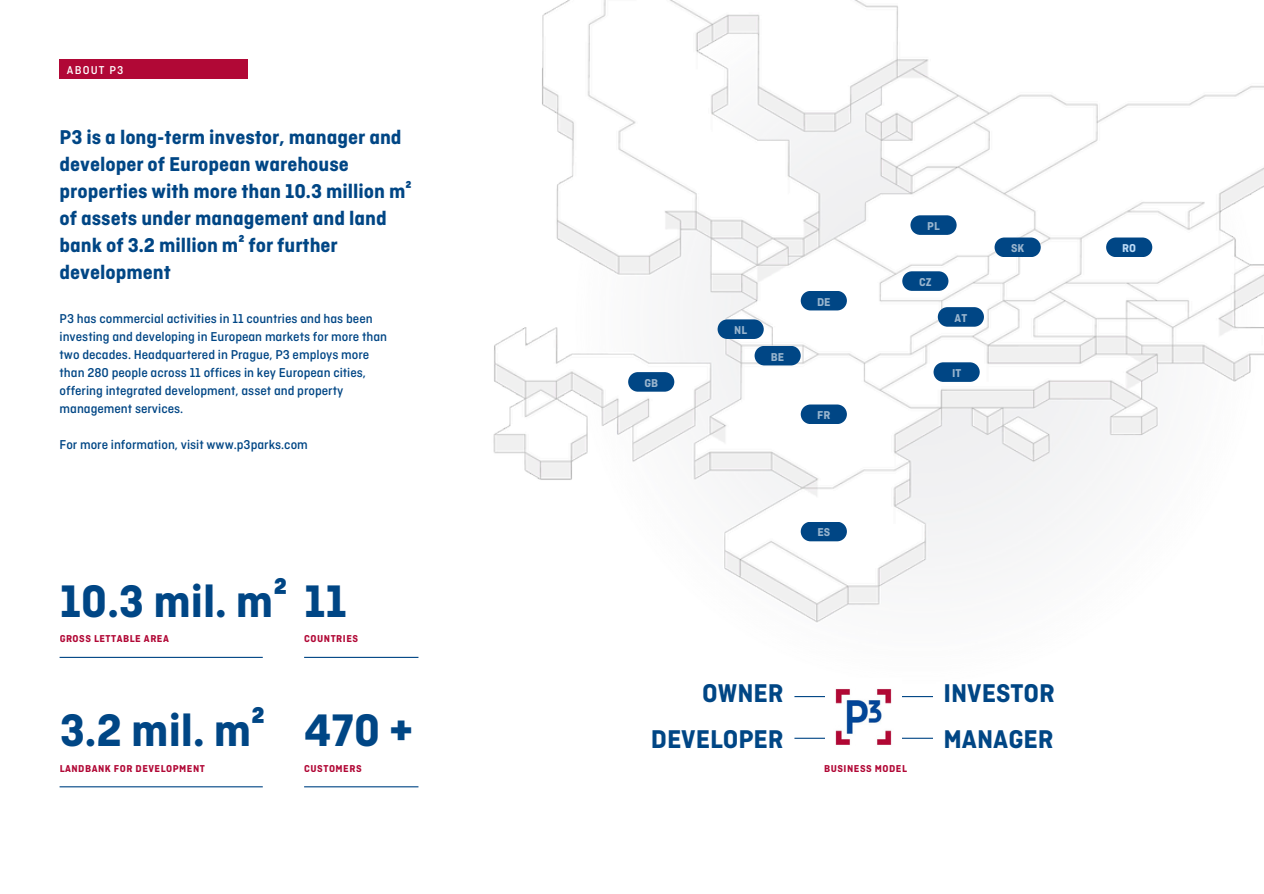
<style>
.page{position:relative;width:1264px;height:894px;background:#fff}
.page>*{position:absolute;margin:0;border:0;box-sizing:border-box;transform-origin:0 0}
.t1{font:700 48px "Ciutadella";color:#004685}
.t2{font:700 27px "Ciutadella";color:#004685}
.t3{font:700 21px/27px "Ciutadella";color:#004685}
.t4{font:500 13.5px/18px "Ciutadella";color:#004685}
.t5{font:700 12px "Ciutadella";color:#99b5ce}
.t6{font:500 12px "Ciutadella";letter-spacing:.1em;color:#fff}
.t7{font:700 12px "Ciutadella";color:#bcdbf7}
.t8{font:700 10.5px "Ciutadella";letter-spacing:.05em;color:#b10836}
</style>
<div class="page">
<div style="left:60px;top:60px;width:188px;height:19px;background:#b10836"></div>
<hr style="left:60px;top:656px;width:203px;height:1px;background:#004685">
<hr style="left:304px;top:656px;width:114px;height:1px;background:#004685">
<hr style="left:60px;top:786px;width:203px;height:1px;background:#004685">
<hr style="left:304px;top:786px;width:114px;height:1px;background:#004685">
<img style="left:493px;top:0;width:770px;height:623px">
<div style="left:910px;top:215px;width:46px;height:20px;background:#004685"></div>
<div style="left:994px;top:237px;width:46px;height:20px;background:#004685"></div>
<div style="left:902px;top:271px;width:46px;height:20px;background:#004685"></div>
<div style="left:800px;top:291px;width:46px;height:19px;background:#004685"></div>
<div style="left:717px;top:319px;width:46px;height:20px;background:#004685"></div>
<div style="left:628px;top:372px;width:46px;height:19px;background:#004685"></div>
<div style="left:754px;top:346px;width:46px;height:19px;background:#004685"></div>
<div style="left:800px;top:404px;width:46px;height:20px;background:#004685"></div>
<div style="left:933px;top:362px;width:46px;height:20px;background:#004685"></div>
<div style="left:937px;top:307px;width:46px;height:19px;background:#004685"></div>
<div style="left:800px;top:521px;width:46px;height:20px;background:#004685"></div>
<hr style="left:794px;top:695px;width:139px;height:2px;background:#004685">
<hr style="left:794px;top:737px;width:139px;height:1px;background:#004685">
<img style="left:825px;top:689px;width:76px;height:56px">
<div style="left:1106px;top:237px;width:46px;height:20px;background:#004685"></div>
<p class="t6" style="left:67px;top:64px;width:58px">ABOUT P3</p>
<h3 class="t3" style="left:60px;top:125px;width:353px">P3 is a long-term investor, manager and developer of European warehouse properties with more than 10.3 million m² of assets under management and land bank of 3.2 million m² for further development</h3>
<p class="t4" style="left:60px;top:311px;width:329px">P3 has commercial activities in 11 countries and has been investing and developing in European markets for more than two decades. Headquartered in Prague, P3 employs more than 280 people across 11 offices in key European cities, offering integrated development, asset and property management services.</p>
<p class="t4" style="left:60px;top:437px;width:250px">For more information, visit www.p3parks.com</p>
<h1 class="t1" style="left:60px;top:575px;width:288px">10.3 mil. m² 11</h1>
<p class="t8" style="left:60px;top:633px;width:111px">GROSS LETTABLE AREA</p>
<p class="t8" style="left:304px;top:633px;width:55px">COUNTRIES</p>
<h1 class="t1" style="left:60px;top:705px;width:207px">3.2 mil. m²</h1>
<p class="t8" style="left:60px;top:762px;width:147px">LANDBANK FOR DEVELOPMENT</p>
<h1 class="t1" style="left:304px;top:705px;width:110px">470 +</h1>
<p class="t8" style="left:304px;top:762px;width:59px">CUSTOMERS</p>
<p class="t5" style="left:644px;top:376px;width:15px">GB</p>
<p class="t5" style="left:734px;top:324px;width:14px">NL</p>
<p class="t5" style="left:771px;top:350px;width:15px">BE</p>
<p class="t5" style="left:817px;top:295px;width:15px">DE</p>
<p class="t5" style="left:817px;top:409px;width:15px">FR</p>
<p class="t5" style="left:817px;top:526px;width:14px">ES</p>
<p class="t5" style="left:927px;top:220px;width:14px">PL</p>
<p class="t5" style="left:919px;top:276px;width:14px">CZ</p>
<p class="t5" style="left:954px;top:311px;width:14px">AT</p>
<p class="t5" style="left:952px;top:367px;width:11px">IT</p>
<p class="t5" style="left:1011px;top:242px;width:15px">SK</p>
<h2 class="t2" style="left:702px;top:679px;width:83px">OWNER</h2>
<h2 class="t2" style="left:943px;top:679px;width:113px">INVESTOR</h2>
<h2 class="t2" style="left:651px;top:725px;width:134px">DEVELOPER</h2>
<h2 class="t2" style="left:943px;top:725px;width:112px">MANAGER</h2>
<p class="t8" style="left:824px;top:762px;width:84px">BUSINESS MODEL</p>
<p class="t7" style="left:1122px;top:242px;width:15px">RO</p>
</div>
